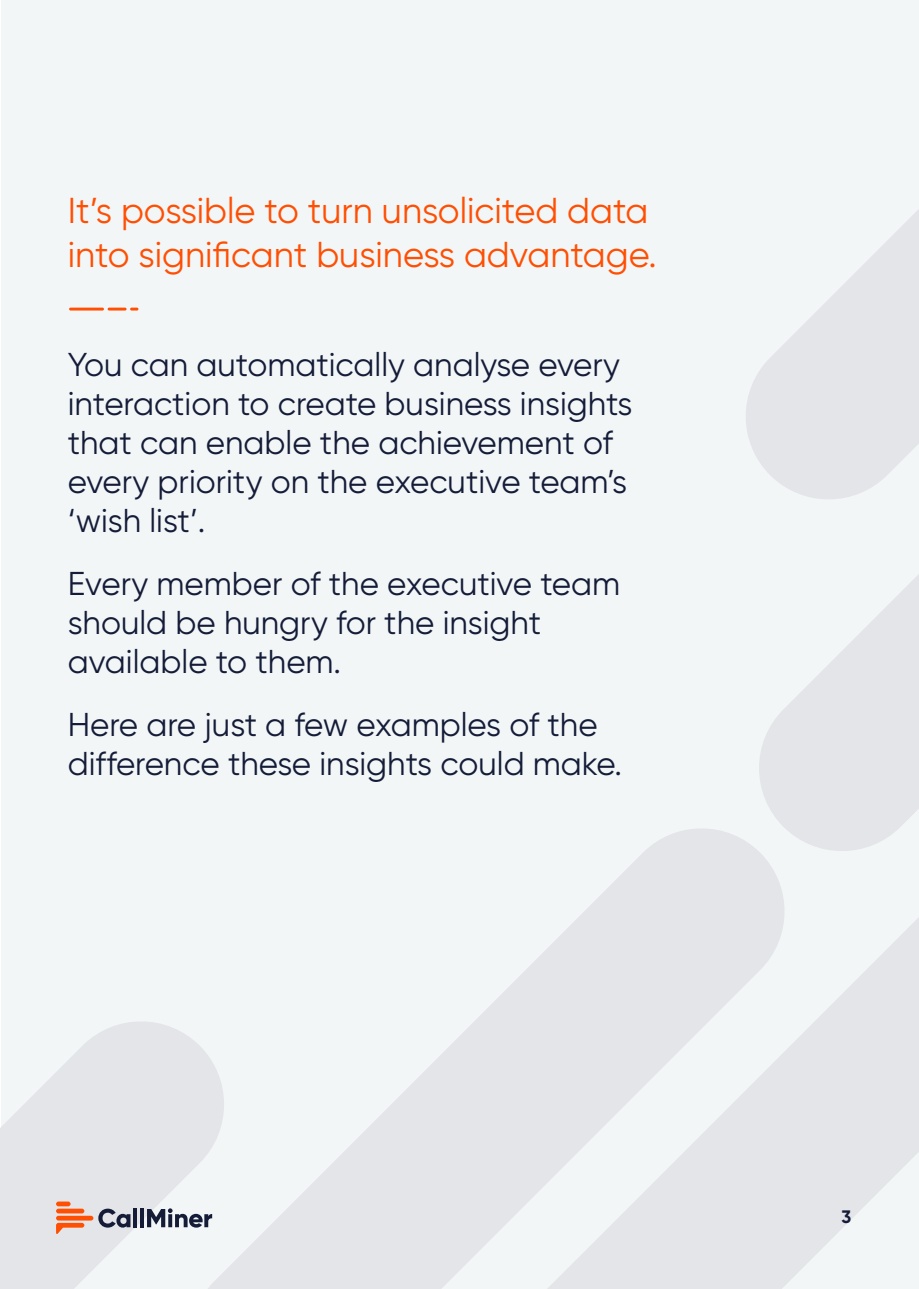
<style>
.page{position:relative;width:919px;height:1289px;background:#fff}
.page>*{position:absolute;margin:0;border:0;box-sizing:border-box;transform-origin:0 0}
.H4_-_Title_of_Callou{font:36px/43.5px "Gilroy";color:#ff4f03}
.H4_-_Blue_Regular__C{font:33px/39px "Gilroy";color:#141c38}
.t1{font:700 18px "Gilroy";color:#141c38}
</style>
<div class="page">
<div style="left:1px;top:0;width:916px;height:1288px;background:#f3f6f7"></div>
<svg style="left:746px;top:211px;width:171px;height:288px;fill:#e4e5e9"></svg>
<svg style="left:759px;top:576px;width:158px;height:253px;fill:#e4e5e9"></svg>
<svg style="left:232px;top:820px;width:560px;height:468px"></svg>
<svg style="left:513px;top:829px;width:404px;height:459px;fill:#e4e5e9"></svg>
<svg style="left:1px;top:1022px;width:231px;height:266px;fill:#e4e5e9"></svg>
<hr style="left:69px;top:307px;width:35px;height:3px;background:#ff4f03">
<hr style="left:108px;top:307px;width:18px;height:3px;background:#ff4f03">
<svg style="left:130px;top:307px;width:8px;height:3px"></svg>
<div style="left:56px;top:1208px;width:28px;height:5px;background:#ff4f03;border-radius:2px"></div>
<svg style="left:56px;top:1222px;width:28px;height:12px"></svg>
<div style="left:56px;top:1201px;width:15px;height:5px;background:#ff4f03;border-radius:2px"></div>
<div style="left:56px;top:1215px;width:37px;height:5px;background:#ff4f03;border-radius:2px"></div>
<svg style="left:98px;top:1208px;width:32px;height:19px"></svg>
<hr style="left:133px;top:1208px;width:4px;height:19px;background:#141c38">
<hr style="left:140px;top:1208px;width:4px;height:19px;background:#141c38">
<svg style="left:147px;top:1208px;width:65px;height:19px"></svg>
<p class="H4_-_Title_of_Callou" style="left:68px;top:188px;width:590px">It’s possible to turn unsolicited data into significant business advantage.</p>
<p class="H4_-_Blue_Regular__C" style="left:68px;top:344px;width:566px">You can automatically analyse every interaction to create business insights that can enable the achievement of every priority on the executive team’s ‘wish list’.</p>
<p class="H4_-_Blue_Regular__C" style="left:68px;top:563px;width:553px">Every member of the executive team should be hungry for the insight available to them.</p>
<p class="H4_-_Blue_Regular__C" style="left:68px;top:704px;width:556px">Here are just a few examples of the difference these insights could make.</p>
<p class="t1" style="left:841px;top:1205px;width:11px">3</p>
</div>
